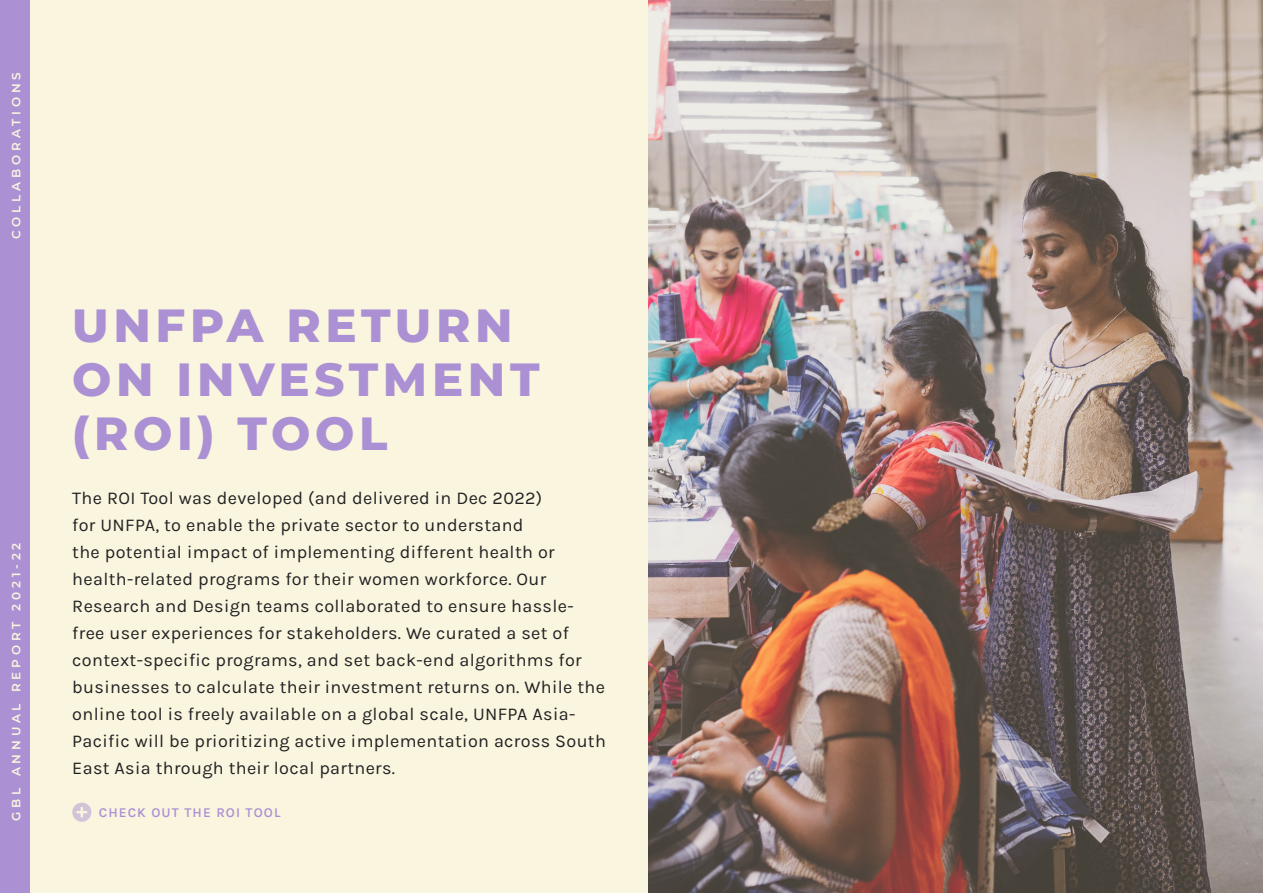
<style>
.page{position:relative;width:1263px;height:893px;background:#faf5de}
.page>*{position:absolute;margin:0;border:0;box-sizing:border-box;transform-origin:0 0}
.t1{font:800 46.5px/54px "Montserrat";letter-spacing:.1em;color:#ab91d4}
.t2{font:18px/27px "Karla";letter-spacing:.02em;color:#212123}
.t3{font:600 13.5px "Karla";letter-spacing:.08em;color:#ab91d4}
.t4{font:600 12px "Montserrat";letter-spacing:.32em;color:#faf5de}
</style>
<div class="page">
<img style="left:648px;top:0;width:615px;height:893px">
<svg style="left:72px;top:803px;width:19px;height:19px"></svg>
<svg style="left:76px;top:807px;width:11px;height:10px"></svg>
<div style="left:0;top:0;width:30px;height:893px;background:#ab91d4"></div>
<p class="t4" style="left:8px;top:239px;width:168px;rotate:-90deg">COLLABORATIONS</p>
<p class="t4" style="left:8px;top:821px;width:280px;rotate:-90deg">GBL ANNUAL REPORT 2021-22</p>
<p class="t1" style="left:72px;top:298px;width:469px">UNFPA RETURN<br>ON INVESTMENT (ROI) TOOL</p>
<p class="t2" style="left:72px;top:484px;width:535px">The ROI Tool was developed (and delivered in Dec 2022)<br>for UNFPA, to enable the private sector to understand<br>the potential impact of implementing different health or health-related programs for their women workforce. Our Research and Design teams collaborated to ensure hassle&shy;free user experiences for stakeholders. We curated a set of context-specific programs, and set back-end algorithms for businesses to calculate their investment returns on. While the online tool is freely available on a global scale, UNFPA Asia-Pacific will be prioritizing active implementation across South East Asia through their local partners.</p>
<p class="t3" style="left:99px;top:804px;width:183px">CHECK OUT THE ROI TOOL</p>
</div>
